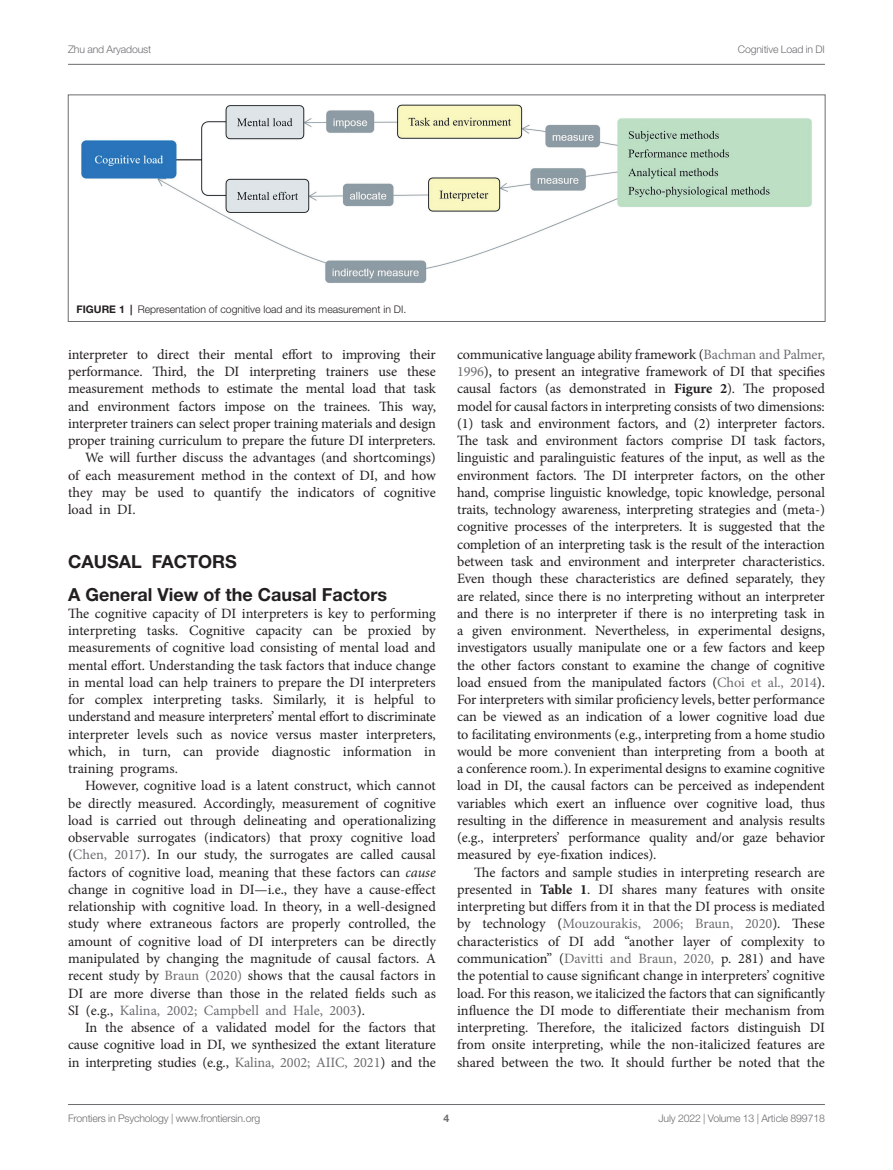
<style>
.page{position:relative;width:893px;height:1170px;background:#fff}
.page>*{position:absolute;margin:0;border:0;box-sizing:border-box;transform-origin:0 0}
.HEAD_2_after_HEAD_1{font:700 18px "Helvetica Neue LT Std";color:#231f20}
.HEAD_1{font:700 18px "Helvetica Neue LT Std";color:#231f20}
.TEXT{font:14.25px/17.2px "Minion Pro";letter-spacing:-.01em;color:#231f20;text-align:justify}
.TEXT_FLUSH{font:14.25px/17.2px "Minion Pro";color:#231f20;text-align:justify}
.t1{font:300 10.5px "Helvetica Neue LT Std";letter-spacing:-.015em;color:#6c6d70}
.FIG_LEG{font:300 10.5px "Helvetica Neue LT Std";color:#231f20}
.t2{font:700 10.5px "Helvetica Neue LT Std";color:#6c6d70}
.s1{font-weight:700}
.s2{color:#6c6d70}
.s3{font-style:italic}
</style>
<div class="page">
<hr style="left:68px;top:64px;width:757px;height:1px;background:#6c6d70">
<hr style="left:68px;top:1104px;width:757px;height:1px;background:#6c6d70">
<img style="left:81px;top:104px;width:731px;height:179px">
<p class="t1" style="left:68px;top:42px;width:85px">Zhu and Aryadoust</p>
<p class="t1" style="left:738px;top:42px;width:89px">Cognitive Load in DI</p>
<p class="FIG_LEG" style="left:77px;top:303px;width:331px"><span class="s1">FIGURE 1 |</span> Representation of cognitive load and its measurement in DI.</p>
<p class="TEXT" style="left:68px;top:346px;width:369px">interpreter to direct their mental effort to improving their performance. Third, the DI interpreting trainers use these measurement methods to estimate the mental load that task and environment factors impose on the trainees. This way, interpreter trainers can select proper training materials and design proper training curriculum to prepare the future DI interpreters.</p>
<p class="TEXT" style="left:68px;top:449px;width:369px;text-indent:17px">We will further discuss the advantages (and shortcomings) of each measurement method in the context of DI, and how they may be used to quantify the indicators of cognitive load in DI.</p>
<p class="HEAD_1" style="left:68px;top:550px;width:170px">CAUSAL FACTORS</p>
<p class="HEAD_2_after_HEAD_1" style="left:68px;top:583px;width:320px">A General View of the Causal Factors</p>
<p class="TEXT_FLUSH" style="left:68px;top:604px;width:369px">The cognitive capacity of DI interpreters is key to performing interpreting tasks. Cognitive capacity can be proxied by measurements of cognitive load consisting of mental load and mental effort. Understanding the task factors that induce change in mental load can help trainers to prepare the DI interpreters for complex interpreting tasks. Similarly, it is helpful to understand and measure interpreters’ mental effort to discriminate interpreter levels such as novice versus master interpreters, which, in turn, can provide diagnostic information in training programs.</p>
<p class="TEXT" style="left:68px;top:777px;width:369px;text-indent:17px">However, cognitive load is a latent construct, which cannot be directly measured. Accordingly, measurement of cognitive load is carried out through delineating and operationalizing observable surrogates (indicators) that proxy cognitive load (<span class="s2">Chen, 2017</span>). In our study, the surrogates are called causal factors of cognitive load, meaning that these factors can <span class="s3">cause </span>change in cognitive load in DI—i.e., they have a cause-effect relationship with cognitive load. In theory, in a well-designed study where extraneous factors are properly controlled, the amount of cognitive load of DI interpreters can be directly manipulated by changing the magnitude of causal factors. A recent study by <span class="s2">Braun (2020)</span> shows that the causal factors in DI are more diverse than those in the related fields such as SI (e.g., <span class="s2">Kalina, 2002; Campbell and Hale, 2003</span>).</p>
<p class="TEXT" style="left:68px;top:1018px;width:369px;text-indent:17px">In the absence of a validated model for the factors that cause cognitive load in DI, we synthesized the extant literature in interpreting studies (e.g., <span class="s2">Kalina, 2002; AIIC, 2021</span>) and the</p>
<p class="TEXT" style="left:457px;top:346px;width:369px">communicative language ability framework (<span class="s2">Bachman and Palmer, 1996</span>), to present an integrative framework of DI that specifies causal factors (as demonstrated in <span class="s1">Figure 2</span>). The proposed model for causal factors in interpreting consists of two dimensions: (1) task and environment factors, and (2) interpreter factors.<br>The task and environment factors comprise DI task factors, linguistic and paralinguistic features of the input, as well as the environment factors. The DI interpreter factors, on the other hand, comprise linguistic knowledge, topic knowledge, personal traits, technology awareness, interpreting strategies and (meta-) cognitive processes of the interpreters. It is suggested that the completion of an interpreting task is the result of the interaction between task and environment and interpreter characteristics.<br>Even though these characteristics are defined separately, they are related, since there is no interpreting without an interpreter and there is no interpreter if there is no interpreting task in a given environment. Nevertheless, in experimental designs, investigators usually manipulate one or a few factors and keep the other factors constant to examine the change of cognitive load ensued from the manipulated factors (<span class="s2">Choi et al., 2014</span>).<br>For interpreters with similar proficiency levels, better performance can be viewed as an indication of a lower cognitive load due to facilitating environments (e.g., interpreting from a home studio would be more convenient than interpreting from a booth at a conference room.). In experimental designs to examine cognitive load in DI, the causal factors can be perceived as independent variables which exert an influence over cognitive load, thus resulting in the difference in measurement and analysis results (e.g., interpreters’ performance quality and/or gaze behavior measured by eye-fixation indices).</p>
<p class="TEXT" style="left:457px;top:863px;width:369px;text-indent:17px">The factors and sample studies in interpreting research are presented in <span class="s1">Table 1</span>. DI shares many features with onsite interpreting but differs from it in that the DI process is mediated by technology (<span class="s2">Mouzourakis, 2006; Braun, 2020</span>). These characteristics of DI add “another layer of complexity to communication” (<span class="s2">Davitti and Braun, 2020,</span> p. 281) and have the potential to cause significant change in interpreters’ cognitive load. For this reason, we italicized the factors that can significantly influence the DI mode to differentiate their mechanism from interpreting. Therefore, the italicized factors distinguish DI from onsite interpreting, while the non-italicized features are shared between the two. It should further be noted that the</p>
<p class="t1" style="left:68px;top:1111px;width:194px">Frontiers in Psychology | www.frontiersin.org</p>
<p class="t2" style="left:444px;top:1111px;width:7px">4</p>
<p class="t1" style="left:658px;top:1111px;width:168px">July 2022 | Volume 13 | Article 899718</p>
</div>
